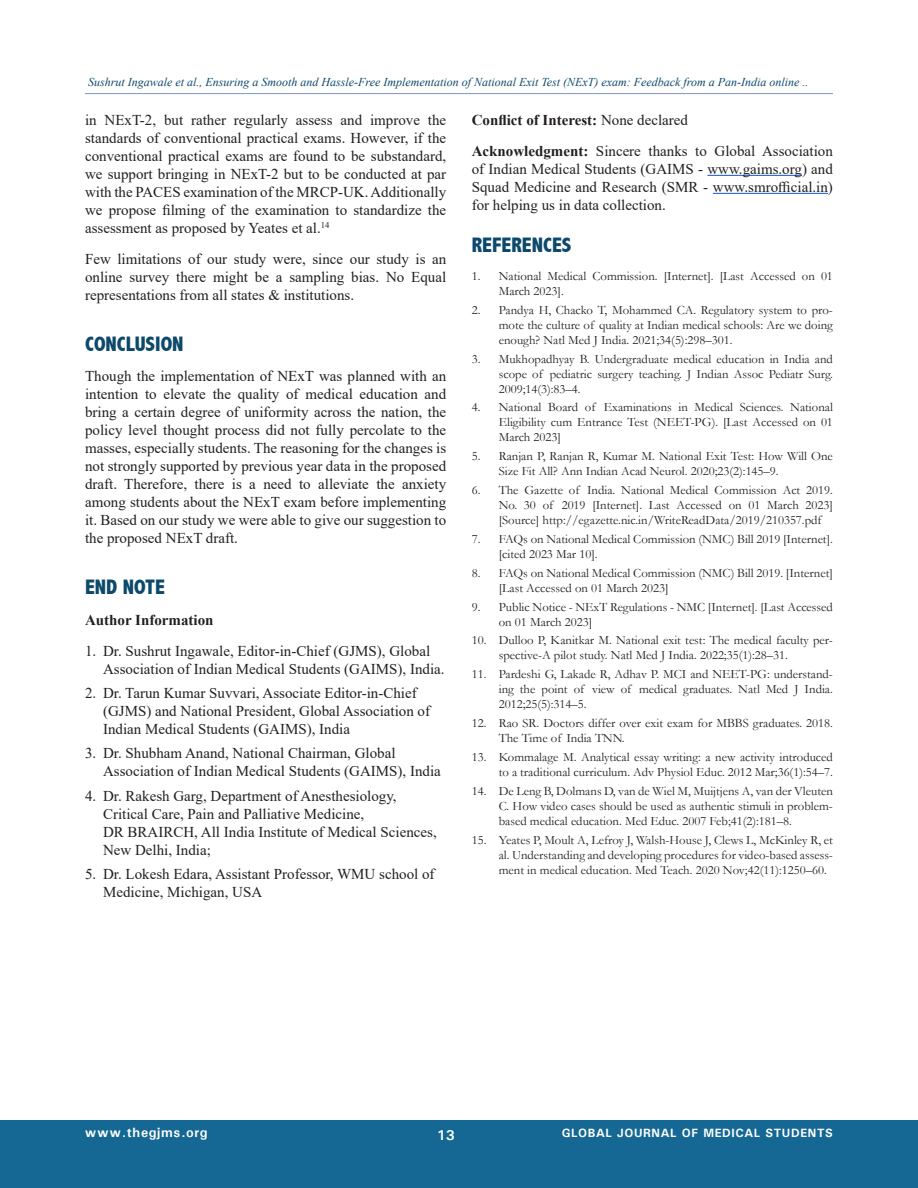
<style>
.page{position:relative;width:918px;height:1188px;background:#fff}
.page>*{position:absolute;margin:0;border:0;box-sizing:border-box;transform-origin:0 0}
.Head_1{font:800 condensed 21px "Abadi";color:#0c496a}
.J_Para_2{font:15px/18px "Times New Roman";color:#231f20}
.Para_2{font:700 15px "Times New Roman";color:#231f20}
.J_Para_2-2{font:700 15px "Times New Roman";color:#231f20}
.t1{font:700 14.25px "Univers";color:#fff}
.t2{font:700 13.5px "Univers";letter-spacing:.05em;color:#fff}
.t3{font:12.75px/15px "Garamond";color:#231f20}
.t4{font:italic 12px "Times New Roman";color:#0c4969}
.t5{font:700 12px "Univers";letter-spacing:.05em;color:#fff}
.s1{font-weight:400}
.s2{font-weight:700}
</style>
<div class="page">
<div style="left:0;top:1121px;width:918px;height:67px;background:#156794"></div>
<hr style="left:85px;top:93px;width:748px;height:1px;background:#8b9ed0">
<hr style="left:707px;top:175px;width:95px;height:1px;background:#15c">
<hr style="left:713px;top:193px;width:115px;height:1px;background:#15c">
<p class="t4" style="left:88px;top:74px;width:722px">Sushrut Ingawale et al., Ensuring a Smooth and Hassle-Free Implementation of National Exit Test (NExT) exam: Feedback from a Pan-India online ..</p>
<p class="J_Para_2" style="left:85px;top:111px;width:363px;text-align:justify">in NExT-2, but rather regularly assess and improve the standards of conventional practical exams. However, if the conventional practical exams are found to be substandard, we support bringing in NExT-2 but to be conducted at par with the PACES examination of the MRCP-UK. Additionally we propose filming of the examination to standardize the assessment as proposed by Yeates et al.<sup>14</sup></p>
<p class="J_Para_2" style="left:85px;top:249px;width:363px;text-align:justify">Few limitations of our study were, since our study is an online survey there might be a sampling bias. No Equal representations from all states &amp; institutions.</p>
<p class="Head_1" style="left:85px;top:331px;width:100px">CONCLUSION</p>
<p class="J_Para_2" style="left:85px;top:367px;width:363px;text-align:justify">Though the implementation of NExT was planned with an intention to elevate the quality of medical education and bring a certain degree of uniformity across the nation, the policy level thought process did not fully percolate to the masses, especially students. The reasoning for the changes is not strongly supported by previous year data in the proposed draft. Therefore, there is a need to alleviate the anxiety among students about the NExT exam before implementing it. Based on our study we were able to give our suggestion to the proposed NExT draft.</p>
<p class="Head_1" style="left:85px;top:575px;width:81px">END NOTE</p>
<p class="J_Para_2-2" style="left:85px;top:609px;width:130px">Author Information</p>
<p class="J_Para_2" style="left:103px;top:641px;width:343px;text-indent:-18px">1. Dr. Sushrut Ingawale, Editor-in-Chief (GJMS), Global<br>Association of Indian Medical Students (GAIMS), India.</p>
<p class="J_Para_2" style="left:103px;top:684px;width:329px;text-indent:-18px">2. Dr. Tarun Kumar Suvvari, Associate Editor-in-Chief (GJMS) and National President, Global Association of<br>Indian Medical Students (GAIMS), India</p>
<p class="J_Para_2" style="left:103px;top:744px;width:339px;text-indent:-18px">3. Dr. Shubham Anand, National Chairman, Global<br>Association of Indian Medical Students (GAIMS), India</p>
<p class="J_Para_2" style="left:103px;top:786px;width:335px;text-indent:-18px">4. Dr. Rakesh Garg, Department of Anesthesiology, Critical Care, Pain and Palliative Medicine,<br>DR BRAIRCH, All India Institute of Medical Sciences, New Delhi, India;</p>
<p class="J_Para_2" style="left:103px;top:865px;width:333px;text-indent:-18px">5. Dr. Lokesh Edara, Assistant Professor, WMU school of<br>Medicine, Michigan, USA</p>
<p class="Para_2" style="left:472px;top:109px;width:218px">Conflict of Interest: <span class="s1">None declared</span></p>
<p class="J_Para_2" style="left:472px;top:141px;width:363px;text-align:justify"><span class="s2">Acknowledgment:</span> Sincere thanks to Global Association of Indian Medical Students (GAIMS - www.gaims.org) and Squad Medicine and Research (SMR - www.smrofficial.in) for helping us in data collection.</p>
<p class="Head_1" style="left:472px;top:233px;width:101px">REFERENCES</p>
<p class="t3" style="left:499px;top:268px;width:336px;text-indent:-27px">1. National Medical Commission. [Internet]. [Last Accessed on 01<br>March 2023].</p>
<p class="t3" style="left:499px;top:302px;width:336px;text-align:justify;text-indent:-27px">2. Pandya H, Chacko T, Mohammed CA. Regulatory system to pro&shy;mote the culture of quality at Indian medical schools: Are we doing enough? Natl Med J India. 2021;34(5):298–301.</p>
<p class="t3" style="left:499px;top:351px;width:336px;text-align:justify;text-indent:-27px">3. Mukhopadhyay B. Undergraduate medical education in India and scope of pediatric surgery teaching. J Indian Assoc Pediatr Surg.<br>2009;14(3):83–4.</p>
<p class="t3" style="left:499px;top:400px;width:336px;text-align:justify;text-indent:-27px">4. National Board of Examinations in Medical Sciences. National Eligibility cum Entrance Test (NEET-PG). [Last Accessed on 01<br>March 2023]</p>
<p class="t3" style="left:499px;top:448px;width:336px;text-indent:-27px">5. Ranjan P, Ranjan R, Kumar M. National Exit Test: How Will One<br>Size Fit All? Ann Indian Acad Neurol. 2020;23(2):145–9.</p>
<p class="t3" style="left:499px;top:482px;width:336px;text-align:justify;text-indent:-27px">6. The Gazette of India. National Medical Commission Act 2019.<br>No. 30 of 2019 [Internet]. Last Accessed on 01 March 2023] [Source] http://egazette.nic.in/WriteReadData/2019/210357.pdf</p>
<p class="t3" style="left:499px;top:531px;width:336px;text-indent:-27px">7. FAQs on National Medical Commission (NMC) Bill 2019 [Internet]. [cited 2023 Mar 10].</p>
<p class="t3" style="left:499px;top:565px;width:336px;text-indent:-27px">8. FAQs on National Medical Commission (NMC) Bill 2019. [Internet] [Last Accessed on 01 March 2023]</p>
<p class="t3" style="left:499px;top:599px;width:336px;text-indent:-27px">9. Public Notice - NExT Regulations - NMC [Internet]. [Last Accessed on 01 March 2023]</p>
<p class="t3" style="left:499px;top:633px;width:336px;text-indent:-27px">10. Dulloo P, Kanitkar M. National exit test: The medical faculty per&shy;spective-A pilot study. Natl Med J India. 2022;35(1):28–31.</p>
<p class="t3" style="left:499px;top:666px;width:336px;text-align:justify;text-indent:-27px">11. Pardeshi G, Lakade R, Adhav P. MCI and NEET-PG: understand&shy;ing the point of view of medical graduates. Natl Med J India.<br>2012;25(5):314–5.</p>
<p class="t3" style="left:499px;top:715px;width:336px;text-indent:-27px">12. Rao SR. Doctors differ over exit exam for MBBS graduates. 2018.<br>The Time of India TNN.</p>
<p class="t3" style="left:472px;top:749px;width:363px;text-align:right">13. Kommalage M. Analytical essay writing: a new activity introduced to a traditional curriculum. Adv Physiol Educ. 2012 Mar;36(1):54–7.</p>
<p class="t3" style="left:499px;top:783px;width:336px;text-align:justify;text-indent:-27px">14. De Leng B, Dolmans D, van de Wiel M, Muijtjens A, van der Vleuten C. How video cases should be used as authentic stimuli in problem&shy;based medical education. Med Educ. 2007 Feb;41(2):181–8.</p>
<p class="t3" style="left:499px;top:832px;width:336px;text-align:justify;text-indent:-27px">15. Yeates P, Moult A, Lefroy J, Walsh-House J, Clews L, McKinley R, et al. Understanding and developing procedures for video-based assess&shy;ment in medical education. Med Teach. 2020 Nov;42(11):1250–60.</p>
<p class="t2" style="left:85px;top:1123px;width:125px">www.thegjms.org</p>
<p class="t1" style="left:437px;top:1126px;width:19px">13</p>
<p class="t5" style="left:562px;top:1125px;width:273px">GLOBAL JOURNAL OF MEDICAL STUDENTS</p>
</div>
